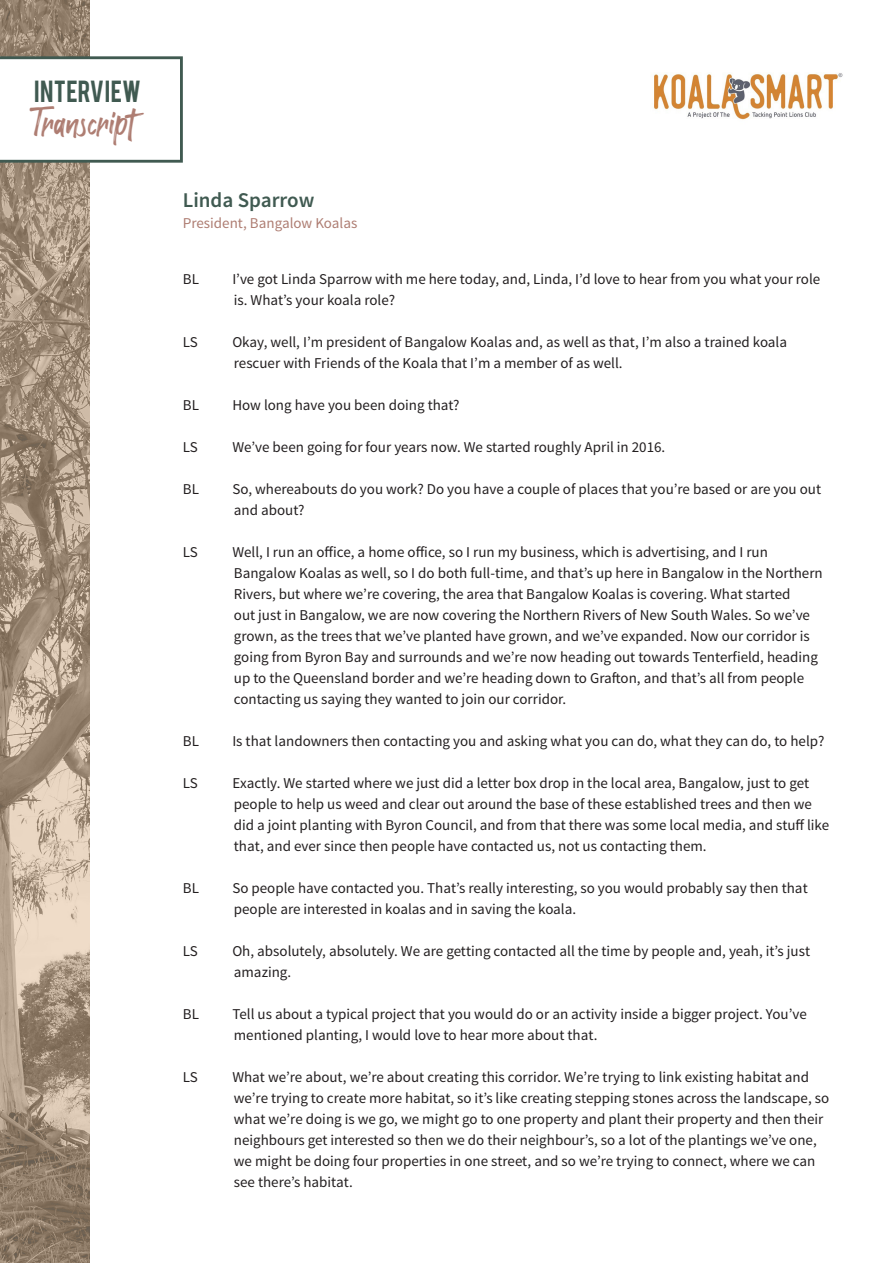
<style>
.page{position:relative;width:893px;height:1263px;background:#fff}
.page>*{position:absolute;margin:0;border:0;box-sizing:border-box;transform-origin:0 0}
.t1{font:33px "Red Rock";letter-spacing:.005em;color:#ae7d72}
.t2{font:24px "Bebas";letter-spacing:.015em;color:#405a51}
.Name{font:600 21px "Source Sans Pro";color:#405a51}
.Transcript{font:15px/21px "Source Sans Pro";color:#231f20}
.t3{font:15px "Source Sans Pro";color:#ae7d72}
</style>
<div class="page">
<img style="left:0;top:0;width:89px;height:1263px">
<svg style="left:0;top:56px;width:183px;height:107px"></svg>
<img style="left:654px;top:73px;width:189px;height:47px">
<p class="t2" style="left:34px;top:74px;width:109px">INTERVIEW</p>
<p class="t1" style="left:34px;top:99px;width:102px">Transcript</p>
<p class="Name" style="left:183px;top:187px;width:133px">Linda Sparrow</p>
<p class="t3" style="left:183px;top:214px;width:176px">President, Bangalow Koalas</p>
<p class="Transcript" style="left:183px;top:269px;width:18px">BL</p>
<p class="Transcript" style="left:232px;top:269px;width:589px">I’ve got Linda Sparrow with me here today, and, Linda, I’d love to hear from you what your role is. What’s your koala role?</p>
<p class="Transcript" style="left:183px;top:332px;width:16px">LS</p>
<p class="Transcript" style="left:232px;top:332px;width:556px">Okay, well, I’m president of Bangalow Koalas and, as well as that, I’m also a trained koala rescuer with Friends of the Koala that I’m a member of as well.</p>
<p class="Transcript" style="left:183px;top:395px;width:18px">BL</p>
<p class="Transcript" style="left:232px;top:395px;width:229px">How long have you been doing that?</p>
<p class="Transcript" style="left:183px;top:437px;width:16px">LS</p>
<p class="Transcript" style="left:232px;top:437px;width:434px">We’ve been going for four years now. We started roughly April in 2016.</p>
<p class="Transcript" style="left:183px;top:479px;width:18px">BL</p>
<p class="Transcript" style="left:232px;top:479px;width:590px">So, whereabouts do you work? Do you have a couple of places that you’re based or are you out and about?</p>
<p class="Transcript" style="left:183px;top:542px;width:16px">LS</p>
<p class="Transcript" style="left:232px;top:542px;width:592px">Well, I run an office, a home office, so I run my business, which is advertising, and I run Bangalow Koalas as well, so I do both full-time, and that’s up here in Bangalow in the Northern Rivers, but where we’re covering, the area that Bangalow Koalas is covering. What started<br>out just in Bangalow, we are now covering the Northern Rivers of New South Wales. So we’ve grown, as the trees that we’ve planted have grown, and we’ve expanded. Now our corridor is going from Byron Bay and surrounds and we’re now heading out towards Tenterfield, heading up to the Queensland border and we’re heading down to Grafton, and that’s all from people contacting us saying they wanted to join our corridor.</p>
<p class="Transcript" style="left:183px;top:731px;width:18px">BL</p>
<p class="Transcript" style="left:232px;top:731px;width:594px">Is that landowners then contacting you and asking what you can do, what they can do, to help?</p>
<p class="Transcript" style="left:183px;top:773px;width:16px">LS</p>
<p class="Transcript" style="left:232px;top:773px;width:598px">Exactly. We started where we just did a letter box drop in the local area, Bangalow, just to get people to help us weed and clear out around the base of these established trees and then we did a joint planting with Byron Council, and from that there was some local media, and stuff like that, and ever since then people have contacted us, not us contacting them.</p>
<p class="Transcript" style="left:183px;top:878px;width:18px">BL</p>
<p class="Transcript" style="left:232px;top:878px;width:577px">So people have contacted you. That’s really interesting, so you would probably say then that people are interested in koalas and in saving the koala.</p>
<p class="Transcript" style="left:183px;top:941px;width:16px">LS</p>
<p class="Transcript" style="left:232px;top:941px;width:579px">Oh, absolutely, absolutely. We are getting contacted all the time by people and, yeah, it’s just amazing.</p>
<p class="Transcript" style="left:183px;top:1004px;width:18px">BL</p>
<p class="Transcript" style="left:232px;top:1004px;width:576px">Tell us about a typical project that you would do or an activity inside a bigger project. You’ve mentioned planting, I would love to hear more about that.</p>
<p class="Transcript" style="left:183px;top:1067px;width:16px">LS</p>
<p class="Transcript" style="left:232px;top:1067px;width:598px">What we’re about, we’re about creating this corridor. We’re trying to link existing habitat and we’re trying to create more habitat, so it’s like creating stepping stones across the landscape, so what we’re doing is we go, we might go to one property and plant their property and then their neighbours get interested so then we do their neighbour’s, so a lot of the plantings we’ve one, we might be doing four properties in one street, and so we’re trying to connect, where we can see there’s habitat.</p>
</div>
